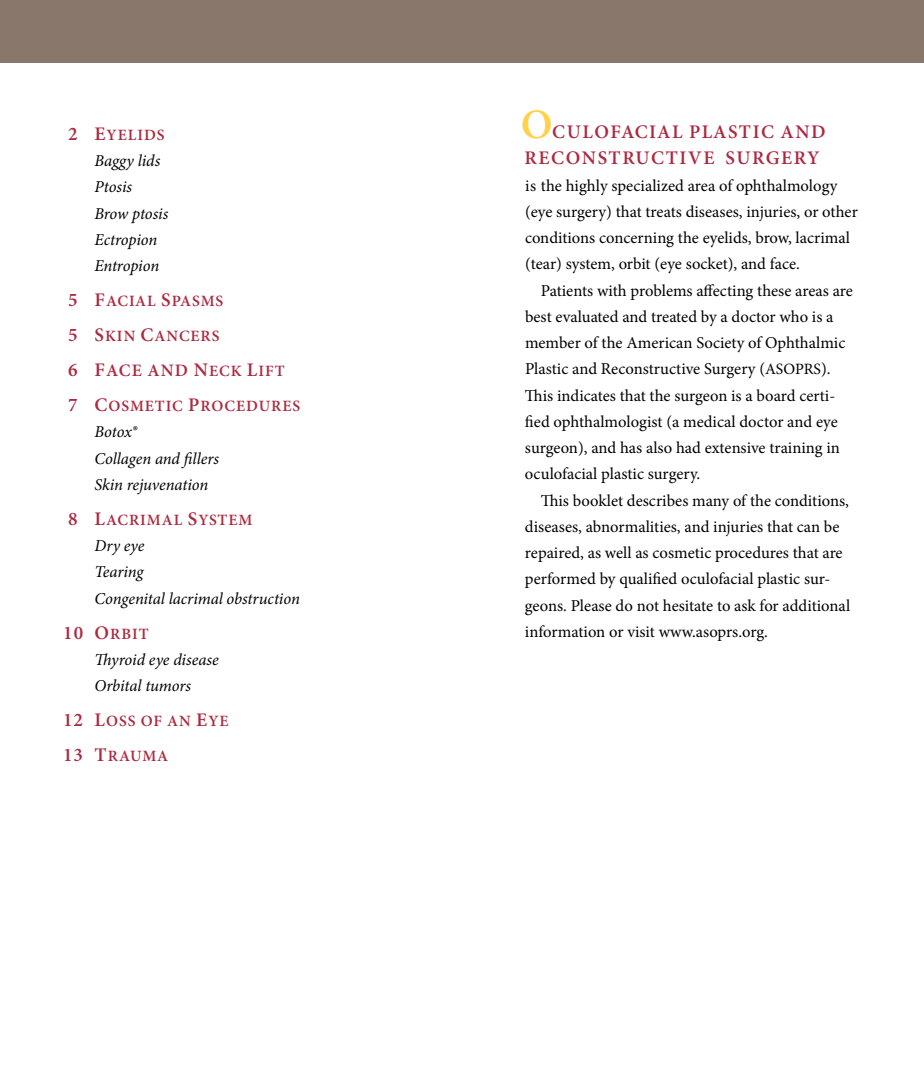
<style>
.page{position:relative;width:924px;height:1071px;background:#fff}
.page>*{position:absolute;margin:0;border:0;box-sizing:border-box;transform-origin:0 0}
.t1{font:600 19.25px/26.2px "Minion Pro";letter-spacing:.08em;color:#ac2a40}
.t2{font:600 17.5px "Minion Pro";letter-spacing:.06em;color:#ac2a40}
.t3{font:16.62px/26.2px "Minion Pro";letter-spacing:-.005em;color:#000}
.t4{font:italic 16.62px/26.2px "Minion Pro";letter-spacing:-.01em;color:#000}
.t5{font:600 15.75px "Minion Pro";letter-spacing:.06em;color:#ac2a40}
.s1{font-size:19.25px}
.s2{font-size:15.75px}
.s3{font-size:42px;color:#ffd249}
</style>
<div class="page">
<div style="left:0;top:0;width:483px;height:63px;background:#8a776b"></div>
<div style="left:441px;top:0;width:483px;height:63px;background:#8a776b"></div>
<p class="t5" style="left:68px;top:124px;width:98px"><span class="s1">2 E</span>YELIDS</p>
<p class="t4" style="left:95px;top:148px;width:75px">Baggy lids<br>Ptosis<br>Brow ptosis<br>Ectropion<br>Entropion</p>
<p class="t5" style="left:68px;top:290px;width:157px"><span class="s1">5 F</span>ACIAL <span class="s1">S</span>PASMS</p>
<p class="t5" style="left:68px;top:325px;width:153px"><span class="s1">5 S</span> KIN <span class="s1">C</span>ANCERS</p>
<p class="t2" style="left:68px;top:359px;width:218px"><span class="s1">6 F</span>ACE AND <span class="s1">N</span><span class="s2">ECK</span> <span class="s1">L</span><span class="s2">IFT</span></p>
<p class="t5" style="left:68px;top:395px;width:233px"><span class="s1">7 C</span>OSMETIC <span class="s1">P</span>ROCEDURES</p>
<p class="t4" style="left:95px;top:419px;width:126px">Botox®<br>Collagen and fillers<br>Skin rejuvenation</p>
<p class="t5" style="left:68px;top:509px;width:186px"><span class="s1">8 L</span>ACRIMAL <span class="s1">S</span>YSTEM</p>
<p class="t4" style="left:95px;top:533px;width:207px">Dry eye<br>Tearing<br>Congenital lacrimal obstruction</p>
<p class="t5" style="left:63px;top:623px;width:87px"><span class="s1">10 O</span>RBIT</p>
<p class="t4" style="left:95px;top:647px;width:126px">Thyroid eye disease<br>Orbital tumors</p>
<p class="t5" style="left:63px;top:710px;width:167px"><span class="s1">12 L</span>OSS OF AN <span class="s1">E</span>YE</p>
<p class="t5" style="left:63px;top:745px;width:107px"><span class="s1">13 T</span> RAUMA</p>
<p class="t1" style="left:521px;top:119px;width:306px"><span class="s3">O</span>CULOFACIAL PLASTIC AND<br>RECONSTRUCTIVE SURGERY</p>
<p class="t3" style="left:525px;top:172px;width:334px">is the highly specialized area of ophthalmology (eye surgery) that treats diseases, injuries, or other conditions concerning the eyelids, brow, lacrimal (tear) system, orbit (eye socket), and face.</p>
<p class="t3" style="left:525px;top:277px;width:329px;text-indent:16px">Patients with problems affecting these areas are best evaluated and treated by a doctor who is a member of the American Society of Ophthalmic Plastic and Reconstructive Surgery (<span class="s2">ASOPRS</span>).<br>This indicates that the surgeon is a board certi&shy;fied ophthalmologist (a medical doctor and eye surgeon), and has also had extensive training in oculofacial plastic surgery.</p>
<p class="t3" style="left:525px;top:487px;width:327px;text-indent:16px">This booklet describes many of the conditions, diseases, abnormalities, and injuries that can be repaired, as well as cosmetic procedures that are performed by qualified oculofacial plastic sur&shy;geons. Please do not hesitate to ask for additional information or visit www.asoprs.org.</p>
</div>
